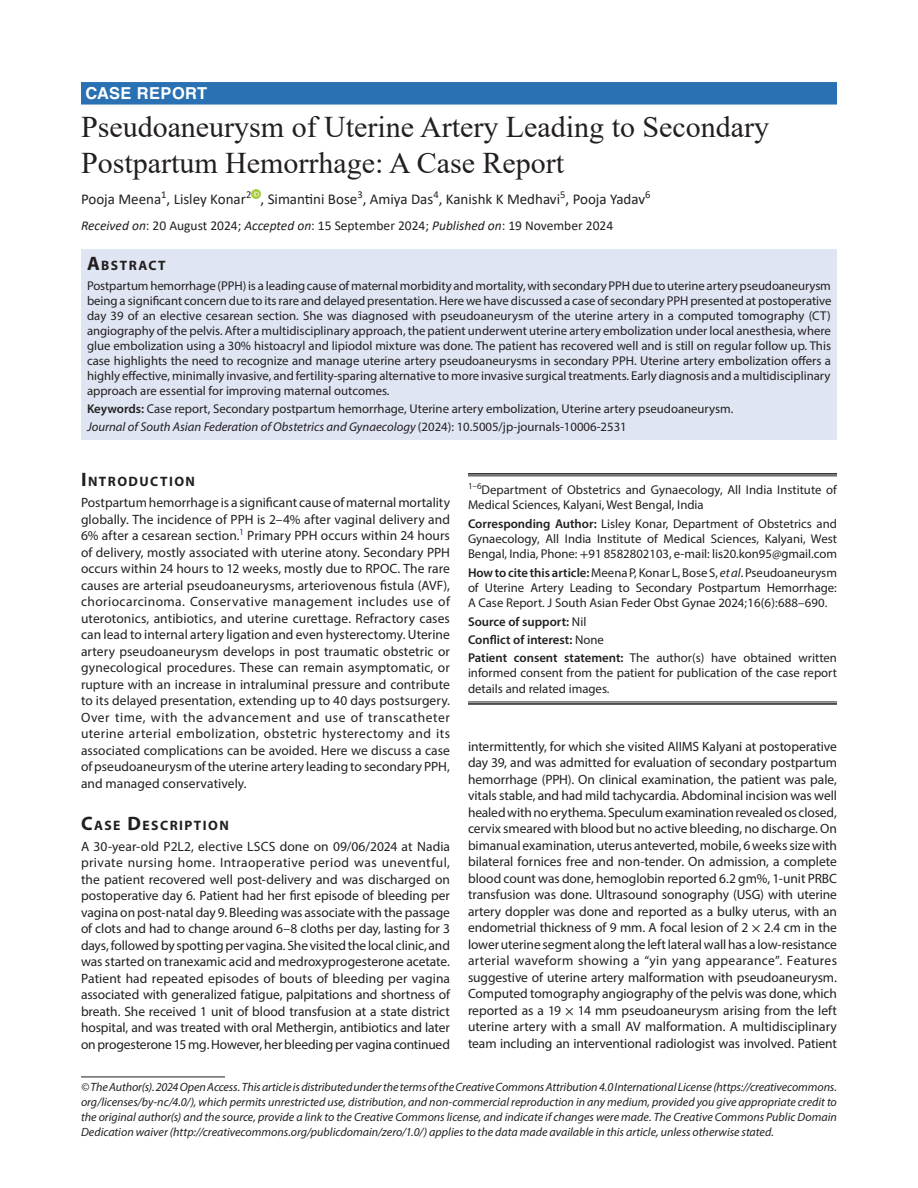
<style>
.page{position:relative;width:918px;height:1188px;background:#fff}
.page>*{position:absolute;margin:0;border:0;box-sizing:border-box;transform-origin:0 0}
.t1{font:30px/36px "Times New Roman";color:#231f20}
.ArticleType{font:700 16.5px "Helvetica LT Std";letter-spacing:.025em;color:#fff}
.AuthorName{font:15px "Calibri";color:#231f20}
.Head-1-first{font:700 13.65px "Myriad Pro";letter-spacing:.105em;color:#231f20}
.Head-1{font:700 13.65px "Myriad Pro";letter-spacing:.105em;color:#231f20}
.AbstractTitle{font:700 13.65px "Myriad Pro";letter-spacing:.105em;color:#231f20}
.Para-NoIndent{font:13.5px/16.5px "Myriad Pro";letter-spacing:-.005em;color:#231f20;text-align:justify}
.PAS_History{font:13.5px "Calibri";color:#231f20}
.Abstract-Para-first{font:12.75px/15px "Myriad Pro";color:#231f20;text-align:justify}
.Corresponding_Author{font:12.75px/15.3px "Myriad Pro";color:#231f20;text-align:justify}
.How_to_Cite{font:12.75px/15.3px "Myriad Pro";color:#231f20;text-align:justify}
.COI{font:12.75px/15.3px "Myriad Pro";color:#231f20;text-align:justify}
.Keywords{font:12.75px "Myriad Pro";color:#231f20}
.Affiliation-first{font:12.75px/15.3px "Myriad Pro";color:#231f20}
.JT_DOI{font:italic 12.75px "Myriad Pro";color:#231f20}
.Source{font:600 12.75px "Myriad Pro";color:#231f20}
.FootNote{font:italic 12px/15px "Myriad Pro";color:#231f20;text-align:justify}
.s1{font-style:italic}
.s2{font-size:19.5px}
.s3{font-weight:600}
.s4{font-style:normal}
.s5{font-family:"STIX General"}
.s6{font-weight:400}
</style>
<div class="page">
<div style="left:81px;top:82px;width:756px;height:23px;background:#2971b2"></div>
<div style="left:81px;top:250px;width:756px;height:25px;background:#dfe5f2"></div>
<div style="left:81px;top:274px;width:756px;height:130px;background:#dfe5f2"></div>
<div style="left:81px;top:397px;width:756px;height:25px;background:#dfe5f2"></div>
<div style="left:81px;top:415px;width:756px;height:25px;background:#dfe5f2"></div>
<svg style="left:251px;top:189px;width:10px;height:9px"></svg>
<hr style="left:81px;top:1077px;width:144px;height:1px;background:#231f20">
<hr style="left:468px;top:473px;width:369px;height:2px;background:#231f20">
<hr style="left:468px;top:476px;width:369px;height:1px;background:#231f20">
<hr style="left:468px;top:702px;width:369px;height:1px;background:#231f20">
<hr style="left:468px;top:703px;width:369px;height:2px;background:#231f20">
<p class="ArticleType" style="left:86px;top:83px;width:123px">CASE REPORT</p>
<p class="t1" style="left:81px;top:108px;width:690px">Pseudoaneurysm of Uterine Artery Leading to Secondary<br>Postpartum Hemorrhage: A Case Report</p>
<p class="AuthorName" style="left:81px;top:189px;width:571px">Pooja Meena<sup>1</sup>, Lisley Konar<sup>2</sup> , Simantini Bose<sup>3</sup>, Amiya Das<sup>4</sup>, Kanishk K Medhavi<sup>5</sup>, Pooja Yadav<sup>6</sup></p>
<p class="PAS_History" style="left:81px;top:216px;width:534px"><span class="s1">Received on</span>: 20 August 2024; <span class="s1">Accepted on</span>: 15 September 2024; <span class="s1">Published on</span>: 19 November 2024</p>
<p class="AbstractTitle" style="left:87px;top:257px;width:80px"><span class="s2">A</span>BSTRACT</p>
<p class="Abstract-Para-first" style="left:87px;top:278px;width:746px">Postpartum hemorrhage (PPH) is a leading cause of maternal morbidity and mortality, with secondary PPH due to uterine artery pseudoaneurysm being a significant concern due to its rare and delayed presentation. Here we have discussed a case of secondary PPH presented at postoperative day 39 of an elective cesarean section. She was diagnosed with pseudoaneurysm of the uterine artery in a computed tomography (CT) angiography of the pelvis. After a multidisciplinary approach, the patient underwent uterine artery embolization under local anesthesia, where glue embolization using a 30% histoacryl and lipiodol mixture was done. The patient has recovered well and is still on regular follow up. This case highlights the need to recognize and manage uterine artery pseudoaneurysms in secondary PPH. Uterine artery embolization offers a highly effective, minimally invasive, and fertility-sparing alternative to more invasive surgical treatments. Early diagnosis and a multidisciplinary approach are essential for improving maternal outcomes.</p>
<p class="Keywords" style="left:87px;top:401px;width:648px"><span class="s3">Keywords:</span> Case report, Secondary postpartum hemorrhage, Uterine artery embolization, Uterine artery pseudoaneurysm.</p>
<p class="JT_DOI" style="left:87px;top:419px;width:541px">Journal of South Asian Federation of Obstetrics and Gynaecology <span class="s4">(2024): 10.5005/jp-journals-10006-2531</span></p>
<p class="Head-1" style="left:81px;top:473px;width:116px"><span class="s2">I</span>NTRODUCTION</p>
<p class="Para-NoIndent" style="left:81px;top:494px;width:371px">Postpartum hemorrhage is a significant cause of maternal mortality globally. The incidence of PPH is 2–4% after vaginal delivery and 6% after a cesarean section.<sup>1</sup> Primary PPH occurs within 24 hours of delivery, mostly associated with uterine atony. Secondary PPH occurs within 24 hours to 12 weeks, mostly due to RPOC. The rare causes are arterial pseudoaneurysms, arteriovenous fistula (AVF), choriocarcinoma. Conservative management includes use of uterotonics, antibiotics, and uterine curettage. Refractory cases can lead to internal artery ligation and even hysterectomy. Uterine artery pseudoaneurysm develops in post traumatic obstetric or gynecological procedures. These can remain asymptomatic, or rupture with an increase in intraluminal pressure and contribute to its delayed presentation, extending up to 40 days postsurgery.<br>Over time, with the advancement and use of transcatheter uterine arterial embolization, obstetric hysterectomy and its associated complications can be avoided. Here we discuss a case of pseudoaneurysm of the uterine artery leading to secondary PPH, and managed conservatively.</p>
<p class="Head-1-first" style="left:81px;top:816px;width:149px"><span class="s2">C</span>ASE <span class="s2">D</span>ESCRIPTION</p>
<p class="Para-NoIndent" style="left:81px;top:838px;width:371px">A 30-year-old P2L2, elective LSCS done on 09/06/2024 at Nadia private nursing home. Intraoperative period was uneventful, the patient recovered well post-delivery and was discharged on postoperative day 6. Patient had her first episode of bleeding per vagina on post-natal day 9. Bleeding was associate with the passage of clots and had to change around 6–8 cloths per day, lasting for 3 days, followed by spotting per vagina. She visited the local clinic, and was started on tranexamic acid and medroxyprogesterone acetate.<br>Patient had repeated episodes of bouts of bleeding per vagina associated with generalized fatigue, palpitations and shortness of breath. She received 1 unit of blood transfusion at a state district hospital, and was treated with oral Methergin, antibiotics and later on progesterone 15 mg. However, her bleeding per vagina continued</p>
<p class="Affiliation-first" style="left:468px;top:482px;width:371px"><sup>1–6</sup>Department of Obstetrics and Gynaecology, All India Institute of<br>Medical Sciences, Kalyani, West Bengal, India</p>
<p class="Corresponding_Author" style="left:468px;top:516px;width:371px"><span class="s3">Corresponding Author:</span> Lisley Konar, Department of Obstetrics and Gynaecology, All India Institute of Medical Sciences, Kalyani, West Bengal, India, Phone: <span class="s5">+</span>91 8582802103, e-mail: lis20.kon95@gmail.com</p>
<p class="How_to_Cite" style="left:468px;top:564px;width:371px"><span class="s3">How to cite this article:</span> Meena P, Konar L, Bose S, <span class="s1">et al</span>. Pseudoaneurysm of Uterine Artery Leading to Secondary Postpartum Hemorrhage:<br>A Case Report. J South Asian Feder Obst Gynae 2024;16(6):688–690.</p>
<p class="Source" style="left:468px;top:613px;width:120px">Source of support: <span class="s6">Nil</span></p>
<p class="Source" style="left:468px;top:631px;width:137px">Conflict of interest: <span class="s6">None</span></p>
<p class="COI" style="left:468px;top:650px;width:370px"><span class="s3">Patient consent statement:</span> The author(s) have obtained written informed consent from the patient for publication of the case report details and related images.</p>
<p class="Para-NoIndent" style="left:468px;top:738px;width:371px">intermittently, for which she visited AIIMS Kalyani at postoperative day 39, and was admitted for evaluation of secondary postpartum hemorrhage (PPH). On clinical examination, the patient was pale, vitals stable, and had mild tachycardia. Abdominal incision was well healed with no erythema. Speculum examination revealed os closed, cervix smeared with blood but no active bleeding, no discharge. On bimanual examination, uterus anteverted, mobile, 6 weeks size with bilateral fornices free and non-tender. On admission, a complete blood count was done, hemoglobin reported 6.2 gm%, 1-unit PRBC transfusion was done. Ultrasound sonography (USG) with uterine artery doppler was done and reported as a bulky uterus, with an endometrial thickness of 9 mm. A focal lesion of 2 <span class="s5">×</span> 2.4 cm in the lower uterine segment along the left lateral wall has a low-resistance arterial waveform showing a “yin yang appearance”. Features suggestive of uterine artery malformation with pseudoaneurysm.<br>Computed tomography angiography of the pelvis was done, which reported as a 19 <span class="s5">×</span> 14 mm pseudoaneurysm arising from the left uterine artery with a small AV malformation. A multidisciplinary team including an interventional radiologist was involved. Patient</p>
<p class="FootNote" style="left:81px;top:1079px;width:758px">© The Author(s). 2024 Open Access. This article is distributed under the terms of the Creative Commons Attribution 4.0 International License (https://creativecommons. org/licenses/by-nc/4.0/), which permits unrestricted use, distribution, and non-commercial reproduction in any medium, provided you give appropriate credit to the original author(s) and the source, provide a link to the Creative Commons license, and indicate if changes were made. The Creative Commons Public Domain Dedication waiver (http://creativecommons.org/publicdomain/zero/1.0/) applies to the data made available in this article, unless otherwise stated.</p>
</div>
